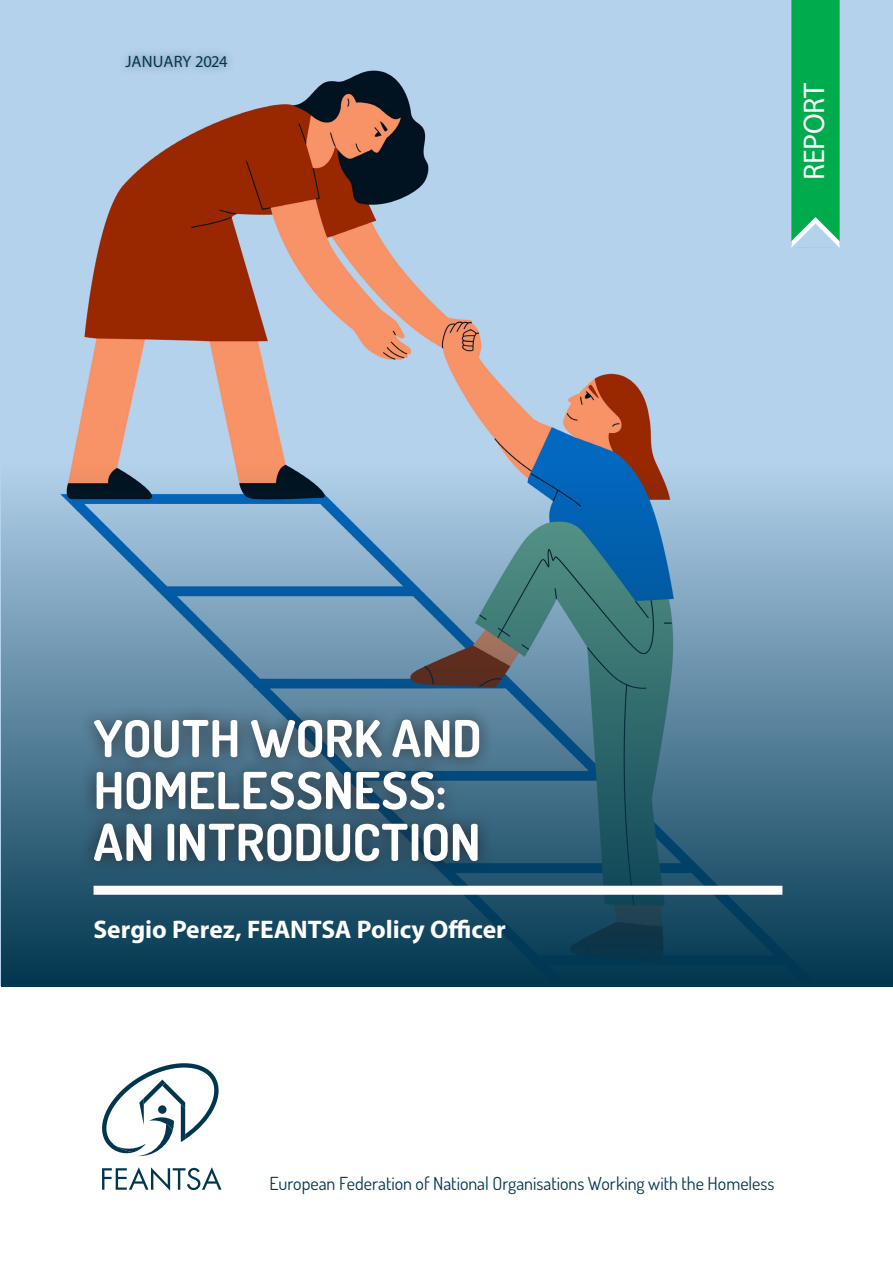
<style>
.page{position:relative;width:893px;height:1263px;background:#fff}
.page>*{position:absolute;margin:0;border:0;box-sizing:border-box;transform-origin:0 0}
.body_txt{font:700 51px/51.9px "Dosis";color:#fff}
.body_txt-2{font:30px "Myriad Pro";letter-spacing:-.005em;color:#fff}
.body_txt-3{font:700 25.5px "Myriad Pro";letter-spacing:-.005em;color:#fff}
.t1{font:18px "Dosis";color:#01364f}
.body_txt-4{font:16.5px "Myriad Pro";letter-spacing:-.01em;color:#01364f}
</style>
<div class="page">
<img style="left:0;top:0;width:893px;height:985px">
<svg style="left:102px;top:1167px;width:120px;height:24px"></svg>
<svg style="left:102px;top:1063px;width:117px;height:94px"></svg>
<svg style="left:791px;top:0;width:49px;height:248px;background:#11af5b"></svg>
<svg style="left:2px;top:464px;width:891px;height:522px;background:#507c96"></svg>
<div style="left:94px;top:886px;width:688px;height:9px;background:#fff"></div>
<div style="left:117px;top:46px;width:119px;height:30px;background:#231f20;opacity:.45"></div>
<div style="left:79px;top:704px;width:416px;height:173px;background:#231f20;opacity:.75"></div>
<p class="body_txt-4" style="left:126px;top:51px;width:104px">JANUARY 2024</p>
<p class="body_txt-2" style="left:795px;top:180px;width:99px;rotate:-90deg">REPORT</p>
<p class="body_txt" style="left:94px;top:710px;width:390px">YOUTH WORK AND<br>HOMELESSNESS:<br>AN INTRODUCTION</p>
<p class="body_txt-3" style="left:94px;top:912px;width:414px">Sergio Perez, FEANTSA Policy Officer</p>
<p class="t1" style="left:270px;top:1171px;width:506px">European Federation of National Organisations Working with the Homeless</p>
</div>
